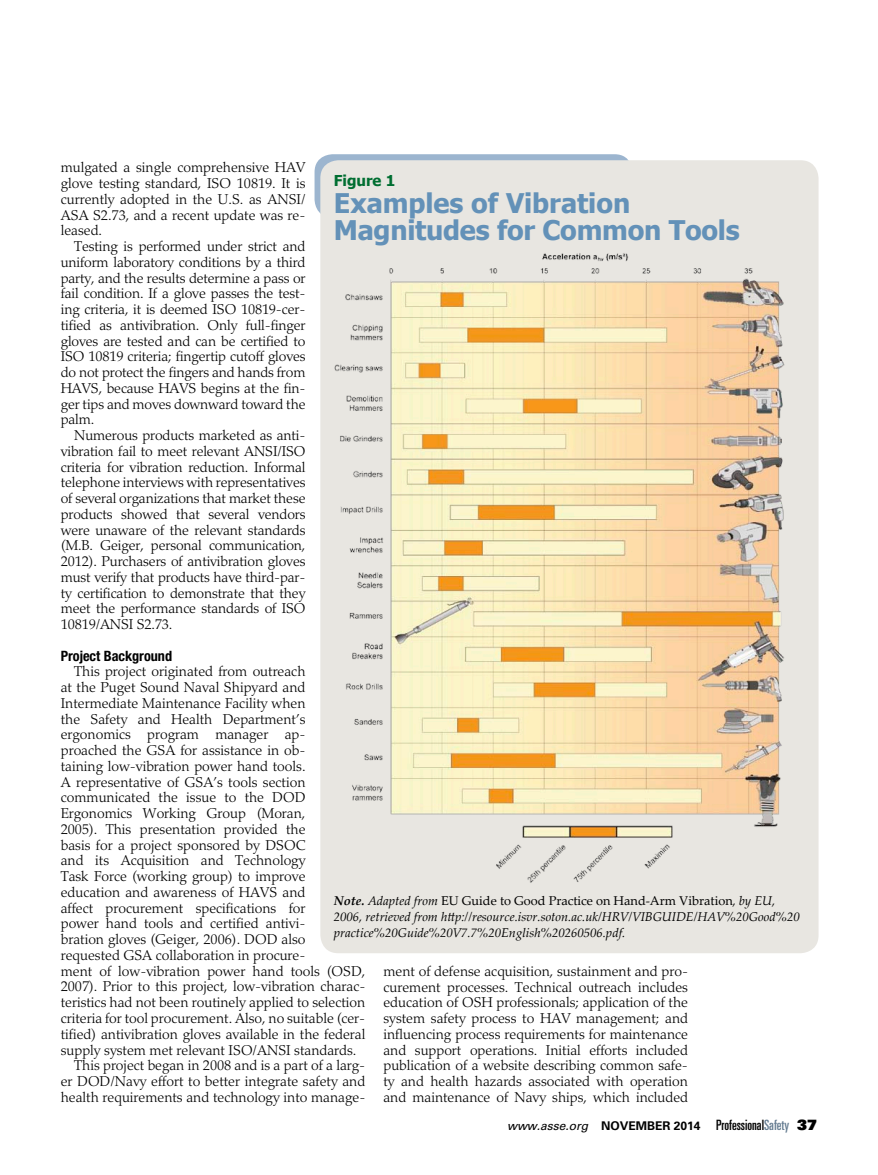
<style>
.page{position:relative;width:878px;height:1175px;background:#fff}
.page>*{position:absolute;margin:0;border:0;box-sizing:border-box;transform-origin:0 0}
.t1{font:700 27px/27px "Tahoma";letter-spacing:-.01em;color:#6391b8}
.t2{font:700 15px "Tahoma";color:#006e31}
.t3{font:300 14.25px/15.8px "Palatino LT Std";color:#000;text-align:justify}
.t4{font:700 condensed 14.25px "Helvetica Neue LT Std";color:#000}
.t5{font:italic 12.75px/15.8px "Palatino Linotype";color:#000}
.t6{font:italic 12px "Univers LT Std";color:#000}
.s1{font-weight:700}
.s2{font-style:normal}
.s3{font-weight:700;font-style:normal}
.s4{font-style:normal;font-stretch:ultra-condensed;font-size:14.25px}
.s5{font-style:normal;font-stretch:ultra-condensed;font-size:14.25px;color:#657c91}
.s6{font-family:"Univers LT Std X Black";font-style:normal;font-size:14.25px}
</style>
<div class="page">
<div style="left:314px;top:154px;width:318px;height:64px;background:#9cb5cf;border-radius:18px"></div>
<div style="left:320px;top:160px;width:498px;height:793px;background:#e8e6e1;border-radius:18px"></div>
<img style="left:334px;top:253px;width:451px;height:630px">
<p class="t3" style="left:61px;top:160px;width:246px">mulgated a single comprehensive HAV glove testing standard, ISO 10819. It is currently adopted in the U.S. as ANSI/ ASA S2.73, and a recent update was re&shy;leased.</p>
<p class="t3" style="left:61px;top:239px;width:246px;text-indent:13px">Testing is performed under strict and uniform laboratory conditions by a third party, and the results determine a pass or fail condition. If a glove passes the test&shy;ing criteria, it is deemed ISO 10819-cer&shy;tified as antivibration. Only full-finger gloves are tested and can be certified to ISO 10819 criteria; fingertip cutoff gloves do not protect the fingers and hands from HAVS, because HAVS begins at the fin&shy;ger tips and moves downward toward the palm.</p>
<p class="t3" style="left:61px;top:427px;width:246px;text-indent:13px">Numerous products marketed as anti&shy;vibration fail to meet relevant ANSI/ISO criteria for vibration reduction. Informal telephone interviews with representatives of several organizations that market these products showed that several vendors were unaware of the relevant standards (M.B. Geiger, personal communication, 2012). Purchasers of antivibration gloves must verify that products have third-par&shy;ty certification to demonstrate that they meet the performance standards of ISO 10819/ANSI S2.73.</p>
<p class="t4" style="left:61px;top:647px;width:113px">Project Background</p>
<p class="t3" style="left:74px;top:664px;width:233px">This project originated from outreach</p>
<p class="t3" style="left:61px;top:679px;width:246px">at the Puget Sound Naval Shipyard and</p>
<p class="t3" style="left:61px;top:695px;width:246px">Intermediate Maintenance Facility when</p>
<p class="t3" style="left:61px;top:711px;width:246px">the Safety and Health Department’s</p>
<p class="t3" style="left:61px;top:727px;width:246px">ergonomics program manager ap-</p>
<p class="t3" style="left:61px;top:742px;width:246px">proached the GSA for assistance in ob-</p>
<p class="t3" style="left:61px;top:758px;width:246px">taining low-vibration power hand tools.</p>
<p class="t3" style="left:61px;top:774px;width:246px">A representative of GSA’s tools section</p>
<p class="t3" style="left:61px;top:790px;width:246px">communicated the issue to the DOD</p>
<p class="t3" style="left:61px;top:805px;width:246px">Ergonomics Working Group (Moran,</p>
<p class="t3" style="left:61px;top:821px;width:246px">2005). This presentation provided the</p>
<p class="t3" style="left:61px;top:837px;width:246px">basis for a project sponsored by DSOC</p>
<p class="t3" style="left:61px;top:853px;width:246px">and its Acquisition and Technology</p>
<p class="t3" style="left:61px;top:868px;width:246px">Task Force (working group) to improve</p>
<p class="t3" style="left:61px;top:884px;width:246px">education and awareness of HAVS and</p>
<p class="t3" style="left:61px;top:900px;width:246px">affect procurement specifications for</p>
<p class="t3" style="left:61px;top:916px;width:246px">power hand tools and certified antivi-</p>
<p class="t3" style="left:61px;top:931px;width:246px">bration gloves (Geiger, 2006). DOD also</p>
<p class="t3" style="left:61px;top:947px;width:246px">requested GSA collaboration in procure-</p>
<p class="t3" style="left:61px;top:963px;width:306px">ment of low-vibration power hand tools (OSD,</p>
<p class="t3" style="left:61px;top:979px;width:306px">2007). Prior to this project, low-vibration charac-</p>
<p class="t3" style="left:61px;top:994px;width:306px">teristics had not been routinely applied to selection</p>
<p class="t3" style="left:61px;top:1010px;width:306px">criteria for tool procurement. Also, no suitable (cer-</p>
<p class="t3" style="left:61px;top:1026px;width:306px">tified) antivibration gloves available in the federal</p>
<p class="t3" style="left:61px;top:1042px;width:297px">supply system met relevant ISO/ANSI standards.</p>
<p class="t3" style="left:74px;top:1057px;width:292px">This project began in 2008 and is a part of a larg-</p>
<p class="t3" style="left:61px;top:1073px;width:306px">er DOD/Navy effort to better integrate safety and</p>
<p class="t3" style="left:61px;top:1089px;width:306px">health requirements and technology into manage-</p>
<p class="t2" style="left:334px;top:170px;width:63px">Figure 1</p>
<h1 class="t1" style="left:334px;top:188px;width:407px">Examples of Vibration<br>Magnitudes for Common Tools</h1>
<p class="t5" style="left:334px;top:892px;width:467px"><span class="s1">Note.</span> Adapted from <span class="s2">EU Guide to Good Practice on Hand-Arm Vibration</span>, by EU,<br>2006, retrieved from http://resource.isvr.soton.ac.uk/HRV/VIBGUIDE/HAV%20Good%20 practice%20Guide%20V7.7%20English%20260506.pdf.</p>
<p class="t3" style="left:383px;top:963px;width:306px">ment of defense acquisition, sustainment and pro&shy;curement processes. Technical outreach includes education of OSH professionals; application of the system safety process to HAV management; and influencing process requirements for maintenance and support operations. Initial efforts included publication of a website describing common safe&shy;ty and health hazards associated with operation and maintenance of Navy ships, which included</p>
<p class="t6" style="left:507px;top:1118px;width:311px">www.asse.org <span class="s3">NOVEMBER 2014</span> <span class="s4">Professional</span><span class="s5">Safety</span> <span class="s6">37</span></p>
</div>
